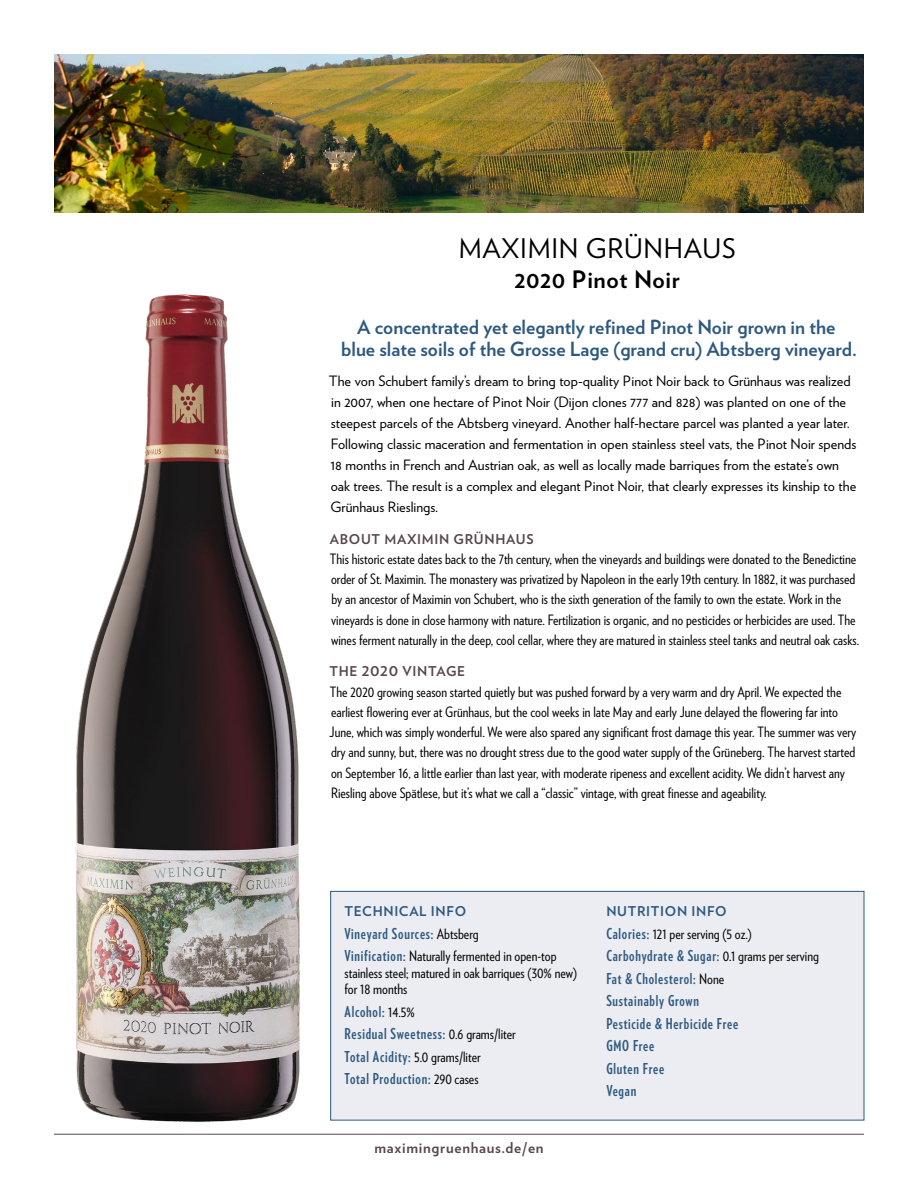
<style>
.page{position:relative;width:918px;height:1188px;background:#fff}
.page>*{position:absolute;margin:0;border:0;box-sizing:border-box;transform-origin:0 0}
.HD_1-V{font:27px "Verlag";letter-spacing:.025em;color:#000}
.HD_1A-V{font:700 24px "Verlag";letter-spacing:.025em;color:#000}
.Subhead_Description{font:700 19.5px/22.5px "Verlag";color:#2d5980;text-align:center}
.Tech_Info_Bullets{font:700 15px "Verlag Compressed";letter-spacing:.05em;color:#2d5980}
.t1{font:700 15px "Verlag";letter-spacing:.05em;color:#57454f}
.Text-Verlag_Condense{font:14.25px/20.2px "Verlag Condensed";color:#000}
.Text-Verlag{font:14.25px/21px "Verlag";color:#000}
.Tech_Info_Bullets-2{font:14.25px/16.5px "Verlag Condensed";color:#000}
.subhd_1{font:700 13.5px "Verlag";letter-spacing:.05em;color:#57454f}
.Subhead-Tech_Info{font:700 13.5px "Verlag";letter-spacing:.05em;color:#2d5980}
.s1{font-family:"Verlag Condensed";font-weight:400;font-size:14.25px;color:#000}
.s2{font-family:"Verlag Compressed";font-weight:700;font-size:15px;color:#2d5980}
</style>
<div class="page">
<hr style="left:54px;top:1134px;width:810px;height:1px;background:#57454f">
<img style="left:54px;top:55px;width:810px;height:157px">
<div style="left:60px;top:279px;width:256px;height:858px;background:#fff"></div>
<img style="left:75px;top:294px;width:225px;height:828px">
<div style="left:331px;top:891px;width:533px;height:229px;background:#ecedf2"></div>
<div style="left:330px;top:891px;width:534px;height:229px;border:1px solid #2d5980"></div>
<p class="HD_1-V" style="left:459px;top:228px;width:278px">MAXIMIN GRÜNHAUS</p>
<p class="HD_1A-V" style="left:514px;top:260px;width:167px">2020 Pinot Noir</p>
<p class="Subhead_Description" style="left:341px;top:314px;width:517px">A concentrated yet elegantly refined Pinot Noir grown in the blue slate soils of the Grosse Lage (grand cru) Abtsberg vineyard.</p>
<p class="Text-Verlag" style="left:329px;top:370px;width:529px">The von Schubert family’s dream to bring top-quality Pinot Noir back to Grünhaus was realized in 2007, when one hectare of Pinot Noir (Dijon clones 777 and 828) was planted on one of the steepest parcels of the Abtsberg vineyard. Another half-hectare parcel was planted a year later.<br>Following classic maceration and fermentation in open stainless steel vats, the Pinot Noir spends 18 months in French and Austrian oak, as well as locally made barriques from the estate’s own oak trees. The result is a complex and elegant Pinot Noir, that clearly expresses its kinship to the Grünhaus Rieslings.</p>
<p class="subhd_1" style="left:330px;top:528px;width:205px">ABOUT MAXIMIN GRÜNHAUS</p>
<p class="Text-Verlag_Condense" style="left:330px;top:548px;width:531px">This historic estate dates back to the 7th century, when the vineyards and buildings were donated to the Benedictine order of St. Maximin. The monastery was privatized by Napoleon in the early 19th century. In 1882, it was purchased by an ancestor of Maximin von Schubert, who is the sixth generation of the family to own the estate. Work in the vineyards is done in close harmony with nature. Fertilization is organic, and no pesticides or herbicides are used. The wines ferment naturally in the deep, cool cellar, where they are matured in stainless steel tanks and neutral oak casks.</p>
<p class="subhd_1" style="left:329px;top:661px;width:137px">THE 2020 VINTAGE</p>
<p class="Text-Verlag_Condense" style="left:330px;top:681px;width:528px">The 2020 growing season started quietly but was pushed forward by a very warm and dry April. We expected the earliest flowering ever at Grünhaus, but the cool weeks in late May and early June delayed the flowering far into June, which was simply wonderful. We were also spared any significant frost damage this year. The summer was very dry and sunny, but, there was no drought stress due to the good water supply of the Grüneberg. The harvest started on September 16, a little earlier than last year, with moderate ripeness and excellent acidity. We didn’t harvest any Riesling above Spätlese, but it’s what we call a “classic” vintage, with great finesse and ageability.</p>
<p class="Subhead-Tech_Info" style="left:345px;top:901px;width:123px">TECHNICAL INFO</p>
<p class="Tech_Info_Bullets" style="left:345px;top:922px;width:136px">Vineyard Sources: <span class="s1">Abtsberg</span></p>
<p class="Tech_Info_Bullets-2" style="left:345px;top:947px;width:234px"><span class="s2">Vinification:</span> Naturally fermented in open-top stainless steel; matured in oak barriques (30% new) for 18 months</p>
<p class="Tech_Info_Bullets" style="left:345px;top:1000px;width:72px">Alcohol: <span class="s1">14.5%</span></p>
<p class="Tech_Info_Bullets" style="left:345px;top:1023px;width:173px">Residual Sweetness: <span class="s1">0.6 grams/liter</span></p>
<p class="Tech_Info_Bullets-2" style="left:345px;top:1048px;width:138px"><span class="s2">Total Acidity:</span> 5.0 grams/liter</p>
<p class="Tech_Info_Bullets" style="left:345px;top:1068px;width:136px">Total Production: <span class="s1">290 cases</span></p>
<p class="t1" style="left:374px;top:1135px;width:171px">maximingruenhaus.de/en</p>
<p class="Subhead-Tech_Info" style="left:606px;top:901px;width:122px">NUTRITION INFO</p>
<p class="Tech_Info_Bullets-2" style="left:606px;top:925px;width:147px"><span class="s2">Calories:</span> 121 per serving (5 oz.)</p>
<p class="Tech_Info_Bullets" style="left:606px;top:945px;width:214px">Carbohydrate &amp; Sugar: <span class="s1">0.1 grams per serving</span></p>
<p class="Tech_Info_Bullets" style="left:606px;top:967px;width:119px">Fat &amp; Cholesterol: <span class="s1">None</span></p>
<p class="Tech_Info_Bullets" style="left:606px;top:990px;width:94px">Sustainably Grown</p>
<p class="Tech_Info_Bullets" style="left:606px;top:1012px;width:133px">Pesticide &amp; Herbicide Free</p>
<p class="Tech_Info_Bullets" style="left:606px;top:1035px;width:49px">GMO Free</p>
<p class="Tech_Info_Bullets" style="left:606px;top:1057px;width:59px">Gluten Free</p>
<p class="Tech_Info_Bullets" style="left:606px;top:1080px;width:31px">Vegan</p>
</div>
